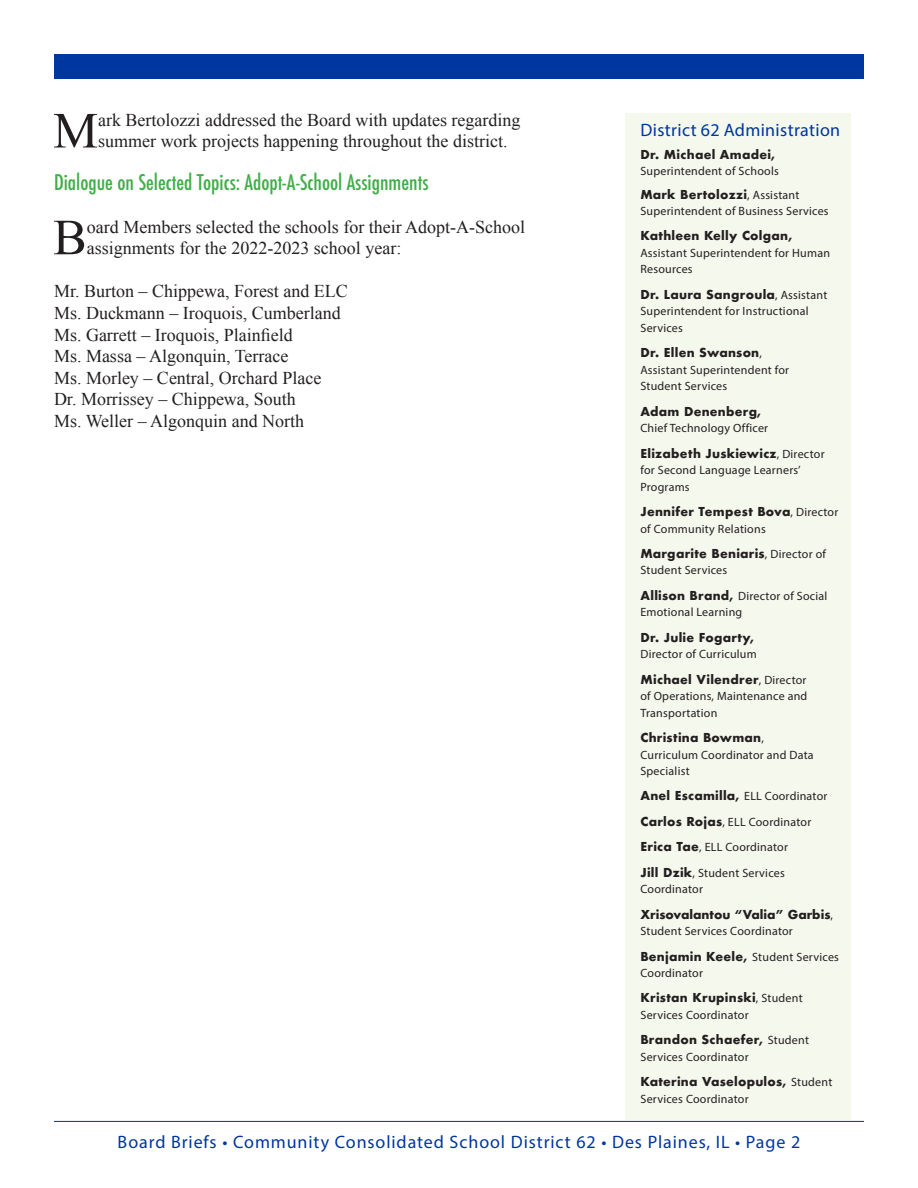
<style>
.page{position:relative;width:918px;height:1188px;background:#fff}
.page>*{position:absolute;margin:0;border:0;box-sizing:border-box;transform-origin:0 0}
.bodycopy{font:50.55px "Times New Roman";color:#231f20}
.bodycopy-2{font:500 condensed 21px "Futura";color:#40ae49}
.bodycopy-3{font:18px/21.6px "Times New Roman";color:#231f20}
.Story_header{font:18px "Myriad Pro";letter-spacing:.05em;color:#0036a0}
.Story_header-2{font:18px "Myriad Pro";letter-spacing:.02em;color:#0036a0}
.Board{font:12px/16.5px "Myriad Pro";letter-spacing:.02em;color:#231f20}
.Story_header-3{font:12px/16.5px "Myriad Pro";letter-spacing:.02em;color:#231f20}
.Board-2{font:700 12px "Futura";letter-spacing:.02em;color:#231f20}
.s1{font-family:"Futura";font-weight:700}
.s2{font-family:"Myriad Pro";font-weight:400}
</style>
<div class="page">
<hr style="left:54px;top:1121px;width:810px;height:1px;background:#0036a0">
<div style="left:54px;top:54px;width:810px;height:25px;background:#0036a0"></div>
<div style="left:625px;top:113px;width:226px;height:1006px;background:#f5f8ed"></div>
<p class="bodycopy" style="left:53px;top:97px;width:47px">M</p>
<p class="bodycopy-3" style="left:98px;top:109px;width:424px">ark Bertolozzi addressed the Board with updates regarding summer work projects happening throughout the district.</p>
<p class="bodycopy-2" style="left:54px;top:169px;width:376px">Dialogue on Selected Topics: Adopt-A-School Assignments</p>
<p class="bodycopy" style="left:53px;top:203px;width:35px">B</p>
<p class="bodycopy-3" style="left:87px;top:216px;width:440px">oard Members selected the schools for their Adopt-A-School assignments for the 2022-2023 school year:</p>
<p class="bodycopy-3" style="left:54px;top:280px;width:295px">Mr. Burton – Chippewa, Forest and ELC</p>
<p class="bodycopy-3" style="left:54px;top:302px;width:288px">Ms. Duckmann – Iroquois, Cumberland</p>
<p class="bodycopy-3" style="left:54px;top:324px;width:240px">Ms. Garrett – Iroquois, Plainfield</p>
<p class="bodycopy-3" style="left:54px;top:345px;width:236px">Ms. Massa – Algonquin, Terrace</p>
<p class="bodycopy-3" style="left:54px;top:367px;width:269px">Ms. Morley – Central, Orchard Place</p>
<p class="bodycopy-3" style="left:54px;top:388px;width:243px">Dr. Morrissey – Chippewa, South</p>
<p class="bodycopy-3" style="left:54px;top:410px;width:252px">Ms. Weller – Algonquin and North</p>
<p class="Story_header-2" style="left:640px;top:118px;width:201px">District 62 Administration</p>
<p class="Story_header-3" style="left:640px;top:146px;width:140px"><span class="s1">Dr. Michael Amadei,<br></span>Superintendent of Schools</p>
<p class="Board" style="left:640px;top:186px;width:190px"><span class="s1">Mark Bertolozzi</span>, Assistant<br>Superintendent of Business Services</p>
<p class="Board" style="left:640px;top:228px;width:191px"><span class="s1">Kathleen Kelly Colgan,<br></span>Assistant Superintendent for Human<br>Resources</p>
<p class="Board" style="left:640px;top:286px;width:188px"><span class="s1">Dr. Laura Sangroula</span>, Assistant<br>Superintendent for Instructional<br>Services</p>
<p class="Board" style="left:640px;top:345px;width:150px"><span class="s1">Dr. Ellen Swanson</span>,<br>Assistant Superintendent for<br>Student Services</p>
<p class="Board" style="left:640px;top:403px;width:129px"><span class="s1">Adam Denenberg,<br></span>Chief Technology Officer</p>
<p class="Board" style="left:640px;top:445px;width:186px"><span class="s1">Elizabeth Juskiewicz</span>, Director for Second Language Learners’<br>Programs</p>
<p class="Board" style="left:640px;top:504px;width:199px"><span class="s1">Jennifer Tempest Bova</span>, Director of Community Relations</p>
<p class="Board" style="left:640px;top:545px;width:187px"><span class="s1">Margarite Beniaris</span>, Director of<br>Student Services</p>
<p class="Board" style="left:640px;top:587px;width:189px"><span class="s1">Allison Brand,</span> Director of Social<br>Emotional Learning</p>
<p class="Board" style="left:640px;top:629px;width:118px"><span class="s1">Dr. Julie Fogarty,<br></span>Director of Curriculum</p>
<p class="Board" style="left:640px;top:671px;width:168px;text-align:justify"><span class="s1">Michael Vilendrer</span>, Director of Operations, Maintenance and Transportation</p>
<p class="Board" style="left:640px;top:730px;width:175px"><span class="s1">Christina Bowman</span>,<br>Curriculum Coordinator and Data<br>Specialist</p>
<p class="Board-2" style="left:640px;top:787px;width:189px">Anel Escamilla, <span class="s2">ELL Coordinator</span></p>
<p class="Board" style="left:640px;top:813px;width:172px"><span class="s1">Carlos Rojas</span>, ELL Coordinator</p>
<p class="Board" style="left:640px;top:839px;width:149px"><span class="s1">Erica Tae</span>, ELL Coordinator</p>
<p class="Board" style="left:640px;top:864px;width:146px"><span class="s1">Jill Dzik</span>, Student Services<br>Coordinator</p>
<p class="Board" style="left:640px;top:906px;width:194px"><span class="s1">Xrisovalantou “Valia” Garbis</span>,<br>Student Services Coordinator</p>
<p class="Board" style="left:640px;top:948px;width:200px"><span class="s1">Benjamin Keele,</span> Student Services<br>Coordinator</p>
<p class="Board" style="left:640px;top:990px;width:164px"><span class="s1">Kristan Krupinski</span>, Student<br>Services Coordinator</p>
<p class="Board" style="left:640px;top:1032px;width:170px"><span class="s1">Brandon Schaefer,</span> Student<br>Services Coordinator</p>
<p class="Board" style="left:640px;top:1074px;width:193px"><span class="s1">Katerina Vaselopulos,</span> Student<br>Services Coordinator</p>
<h3 class="Story_header" style="left:118px;top:1130px;width:684px">Board Briefs • Community Consolidated School District 62 • Des Plaines, IL • Page 2</h3>
</div>
